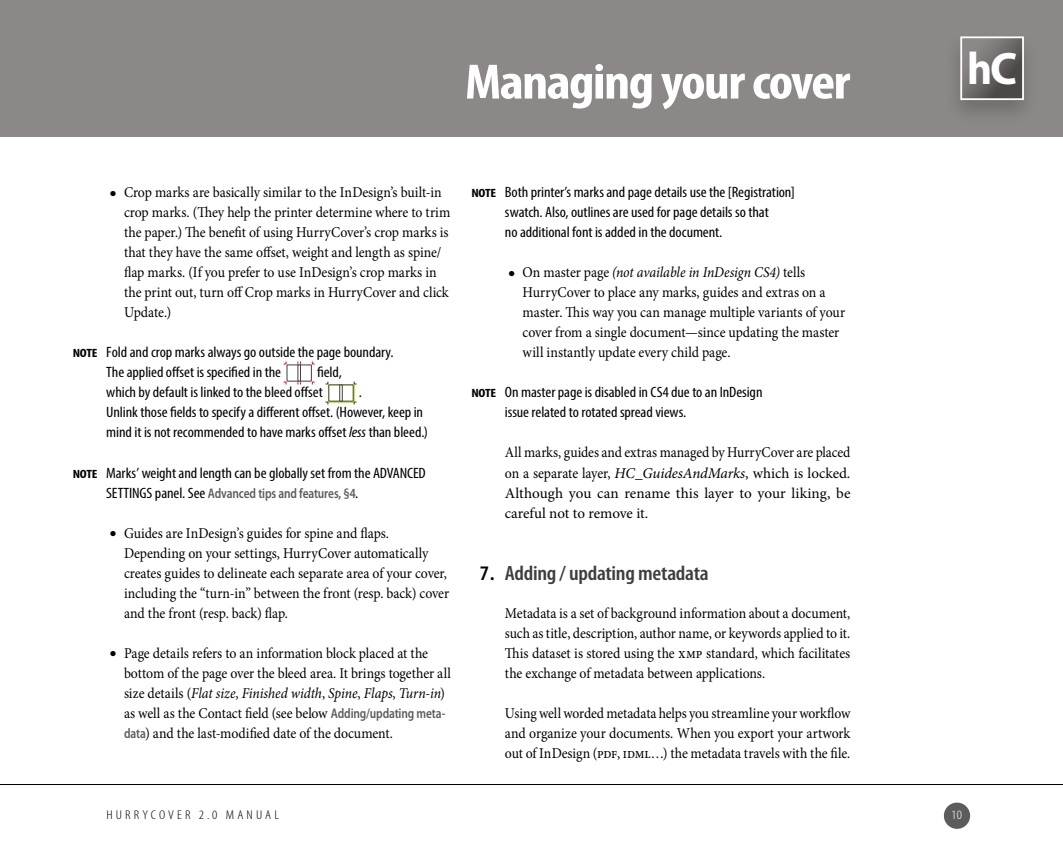
<style>
.page{position:relative;width:1063px;height:851px;background:#fff}
.page>*{position:absolute;margin:0;border:0;box-sizing:border-box;transform-origin:0 0}
.t1{font:700 condensed 50px "Myriad Pro";letter-spacing:-.03em;color:#fff;scale:1.14 1}
.t2{font:700 45.62px "Myriad Pro";color:#fff;scale:.94 1}
.t3{font:600 condensed 20.75px "Myriad Pro";letter-spacing:-.015em;color:#3e3d40;scale:1.09 1}
.t4{font:15px/20px "Minion Pro";color:#000;scale:.92 1}
.t5{font:condensed 15px/20px "Myriad Pro";letter-spacing:-.005em;color:#000;scale:1.08 1}
.t6{font:15px/20px "Minion Pro";color:#000;text-align:justify;scale:.91 1}
.t7{font:600 semi-condensed 14px "Myriad Pro";letter-spacing:-.01em;color:#5c5c5c;scale:.88 1}
.t8{font:300 condensed 12.75px "Myriad Pro";letter-spacing:.22em;color:#000;scale:1.14 1}
.t9{font:300 condensed 12.75px "Myriad Pro";color:#fff;scale:1.14 1}
.s1{font-family:"Myriad Pro";font-weight:900;font-stretch:semi-expanded;font-size:17.25px}
.s2{font-weight:700;font-size:12px}
.s3{font-style:italic}
.s4{font-weight:400;font-stretch:condensed;font-size:15px;color:#000}
.s5{font-family:"Myriad Pro";font-weight:600;font-stretch:semi-condensed;font-size:14px;color:#5c5c5c}
.s6{color:#000}
</style>
<div class="page">
<div style="left:944px;top:802px;width:26px;height:26px;background:#5c5c5c;border-radius:50%"></div>
<hr style="left:0;top:784px;width:1063px;height:1px;background:#000">
<div style="left:0;top:0;width:1063px;height:136px;background:#8c8888"></div>
<div style="left:945px;top:32px;width:95px;height:94px;background:#000;opacity:.2"></div>
<svg style="left:959px;top:36px;width:66px;height:65px"></svg>
<svg style="left:283px;top:361px;width:32px;height:24px"></svg>
<svg style="left:325px;top:381px;width:32px;height:24px"></svg>
<h1 class="t1" style="left:465px;top:51px;width:339px">Managing your cover</h1>
<p class="t4" style="left:124px;top:182px;width:356px;text-indent:-14px"><span class="s1">•</span> Crop marks are basically similar to the InDesign’s built-in crop marks. (They help the printer determine where to trim the paper.) The benefit of using HurryCover’s crop marks is that they have the same offset, weight and length as spine/ flap marks. (If you prefer to use InDesign’s crop marks in the print out, turn off Crop marks in HurryCover and click Update.)</p>
<p class="t5" style="left:106px;top:342px;width:267px;text-indent:-26px"><span class="s2">NOTE</span> Fold and crop marks always go outside the page boundary.<br>The applied offset is specified in the</p>
<p class="t5" style="left:106px;top:362px;width:220px;text-indent:211px">field, which by default is linked to the bleed offset</p>
<p class="t5" style="left:106px;top:382px;width:299px;text-indent:253px">.<br>Unlink those fields to specify a different offset. (However, keep in mind it is not recommended to have marks offset <span class="s3">less</span> than bleed.)</p>
<p class="t5" style="left:80px;top:462px;width:322px"><span class="s2">NOTE</span> Marks’ weight and length can be globally set from the ADVANCED</p>
<p class="t7" style="left:106px;top:485px;width:288px"><span class="s4">SETTINGS panel. See</span> Advanced tips and features, §4<span class="s4">.</span></p>
<p class="t4" style="left:124px;top:522px;width:355px;text-indent:-14px"><span class="s1">•</span> Guides are InDesign’s guides for spine and flaps.<br>Depending on your settings, HurryCover automatically creates guides to delineate each separate area of your cover, including the “turn-in” between the front (resp. back) cover and the front (resp. back) flap.</p>
<p class="t4" style="left:124px;top:642px;width:357px;text-indent:-14px"><span class="s1">•</span> Page details refers to an information block placed at the bottom of the page over the bleed area. It brings together all size details (<span class="s3">Flat size</span>, <span class="s3">Finished width</span>, <span class="s3">Spine</span>, <span class="s3">Flaps</span>, <span class="s3">Turn-in</span>) as well as the Contact field (see below <span class="s5">Adding/updating meta&shy;data</span>) and the last-modified date of the document.</p>
<p class="t8" style="left:106px;top:807px;width:135px">HU RRYCOVER 2.0 MANUA</p>
<p class="t8" style="left:275px;top:807px;width:6px">L</p>
<p class="t5" style="left:505px;top:182px;width:270px;text-indent:-26px"><span class="s2">NOTE</span> Both printer’s marks and page details use the [Registration] swatch. Also, outlines are used for page details so that<br>no additional font is added in the document.</p>
<p class="t4" style="left:523px;top:262px;width:352px;text-indent:-14px"><span class="s1">•</span> On master page <span class="s3">(not available in InDesign CS4)</span> tells HurryCover to place any marks, guides and extras on a master. This way you can manage multiple variants of your cover from a single document—since updating the master will instantly update every child page.</p>
<p class="t5" style="left:505px;top:382px;width:240px;text-indent:-26px"><span class="s2">NOTE</span> On master page is disabled in CS4 due to an InDesign issue related to rotated spread views.</p>
<p class="t6" style="left:505px;top:442px;width:381px">All marks, guides and extras managed by HurryCover are placed on a separate layer, <span class="s3">HC_GuidesAndMarks</span>, which is locked.<br>Although you can rename this layer to your liking, be careful not to remove it.</p>
<h3 class="t3" style="left:480px;top:561px;width:212px"><span class="s6">7.</span> Adding / updating metadata</h3>
<p class="t4" style="left:505px;top:602px;width:377px;text-align:justify">Metadata is a set of background information about a document, such as title, description, author name, or keywords applied to it.<br>This dataset is stored using the XMP standard, which facilitates the exchange of metadata between applications.</p>
<p class="t6" style="left:505px;top:702px;width:381px">Using well worded metadata helps you streamline your workflow and organize your documents. When you export your artwork out of InDesign (PDF, IDML…) the metadata travels with the file.</p>
<h2 class="t2" style="left:967px;top:38px;width:55px">hC</h2>
<p class="t9" style="left:951px;top:807px;width:11px">10</p>
</div>
